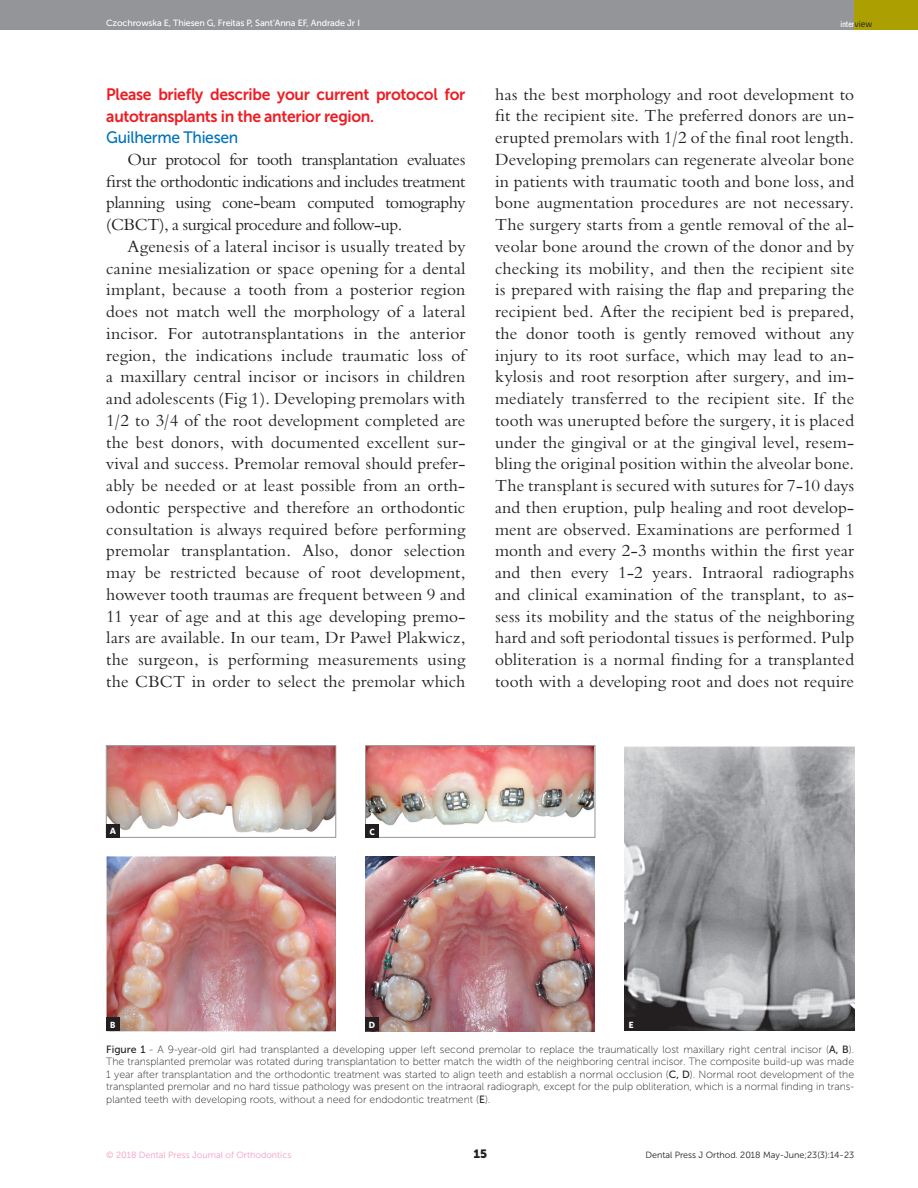
<style>
.page{position:relative;width:918px;height:1188px;background:#fff}
.page>*{position:absolute;margin:0;border:0;box-sizing:border-box;transform-origin:0 0}
.t1{font:16.5px/21.8px "Bergamo Std";letter-spacing:.005em;color:#231f20;text-align:justify}
.t2{font:16.5px/21.8px "Museo Sans 700";letter-spacing:-.02em;color:#ee1d23;scale:.95 1}
.t3{font:16.5px "Museo Sans 500";letter-spacing:-.02em;color:#0072bc;scale:.95 1}
.t4{font:12px "Museo Sans 900";color:#231f20}
.t5{font:10.5px/12.6px "Museo Sans 100";color:#231f20;text-align:justify}
.t6{font:9px "Museo Sans 500";letter-spacing:-.015em;color:#fff}
.t7{font:9px "Museo Sans 300";color:#231f20}
.t8{font:9px "Museo Sans 300";color:#f499c2}
.t9{font:500 9px "Whitney Condensed";color:#fff}
.t10{font:700 9px "Whitney";color:#fff}
.s1{font-family:"Titillium Text 22 L";font-weight:400;color:#231f20}
.s2{font-family:"Museo Sans 500"}
</style>
<div class="page">
<div style="left:0;top:0;width:918px;height:30px;background:#939598"></div>
<div style="left:854px;top:0;width:64px;height:30px;background:#ab9f01"></div>
<img style="left:108px;top:747px;width:226px;height:86px">
<div style="left:106px;top:745px;width:230px;height:93px;border:1px solid #939598"></div>
<img style="left:367px;top:747px;width:226px;height:79px">
<div style="left:365px;top:745px;width:230px;height:93px;border:1px solid #939598"></div>
<img style="left:106px;top:856px;width:230px;height:176px">
<img style="left:366px;top:856px;width:229px;height:176px">
<img style="left:625px;top:746px;width:229px;height:285px">
<div style="left:106px;top:824px;width:14px;height:14px;background:#231f20"></div>
<div style="left:106px;top:1018px;width:14px;height:13px;background:#231f20"></div>
<div style="left:366px;top:824px;width:13px;height:14px;background:#231f20"></div>
<div style="left:366px;top:1018px;width:13px;height:13px;background:#231f20"></div>
<div style="left:625px;top:1018px;width:13px;height:13px;background:#231f20"></div>
<p class="t6" style="left:106px;top:18px;width:255px">Czochrowska E, Thiesen G, Freitas P, Sant’Anna EF, Andrade Jr I</p>
<p class="t2" style="left:106px;top:83px;width:379px">Please briefly describe your current protocol for autotransplants in the anterior region.</p>
<p class="t3" style="left:106px;top:129px;width:140px">Guilherme Thiesen</p>
<p class="t1" style="left:106px;top:149px;width:361px;text-indent:21px">Our protocol for tooth transplantation evaluates first the orthodontic indications and includes treatment planning using cone-beam computed tomography (CBCT), a surgical procedure and follow-up.</p>
<p class="t1" style="left:106px;top:236px;width:361px;text-indent:21px">Agenesis of a lateral incisor is usually treated by canine mesialization or space opening for a dental implant, because a tooth from a posterior region does not match well the morphology of a lateral incisor. For autotransplantations in the anterior region, the indications include traumatic loss of a maxillary central incisor or incisors in children and adolescents (Fig 1). Developing premolars with 1/2 to 3/4 of the root development completed are the best donors, with documented excellent sur&shy;vival and success. Premolar removal should prefer&shy;ably be needed or at least possible from an orth&shy;odontic perspective and therefore an orthodontic consultation is always required before performing premolar transplantation. Also, donor selection may be restricted because of root development, however tooth traumas are frequent between 9 and 11 year of age and at this age developing premo&shy;lars are available. In our team, Dr Paweł Plakwicz, the surgeon, is performing measurements using the CBCT in order to select the premolar which</p>
<p class="t9" style="left:841px;top:18px;width:33px">inter<span class="s1">view</span></p>
<p class="t1" style="left:495px;top:83px;width:361px">has the best morphology and root development to fit the recipient site. The preferred donors are un&shy;erupted premolars with 1/2 of the final root length.<br>Developing premolars can regenerate alveolar bone in patients with traumatic tooth and bone loss, and bone augmentation procedures are not necessary.<br>The surgery starts from a gentle removal of the al&shy;veolar bone around the crown of the donor and by checking its mobility, and then the recipient site is prepared with raising the flap and preparing the recipient bed. After the recipient bed is prepared, the donor tooth is gently removed without any injury to its root surface, which may lead to an&shy;kylosis and root resorption after surgery, and im&shy;mediately transferred to the recipient site. If the tooth was unerupted before the surgery, it is placed under the gingival or at the gingival level, resem&shy;bling the original position within the alveolar bone.<br>The transplant is secured with sutures for 7-10 days and then eruption, pulp healing and root develop&shy;ment are observed. Examinations are performed 1 month and every 2-3 months within the first year and then every 1-2 years. Intraoral radiographs and clinical examination of the transplant, to as&shy;sess its mobility and the status of the neighboring hard and soft periodontal tissues is performed. Pulp obliteration is a normal finding for a transplanted tooth with a developing root and does not require</p>
<p class="t10" style="left:110px;top:826px;width:8px">A</p>
<p class="t10" style="left:369px;top:826px;width:7px">C</p>
<p class="t10" style="left:110px;top:1019px;width:7px">B</p>
<p class="t10" style="left:369px;top:1019px;width:8px">D</p>
<p class="t10" style="left:629px;top:1019px;width:6px">E</p>
<p class="t5" style="left:106px;top:1043px;width:749px"><span class="s2">Figure 1</span> - A 9-year-old girl had transplanted a developing upper left second premolar to replace the traumatically lost maxillary right central incisor (<span class="s2">A, B</span>).<br>The transplanted premolar was rotated during transplantation to better match the width of the neighboring central incisor. The composite build-up was made 1 year after transplantation and the orthodontic treatment was started to align teeth and establish a normal occlusion (<span class="s2">C, D</span>). Normal root development of the transplanted premolar and no hard tissue pathology was present on the intraoral radiograph, except for the pulp obliteration, which is a normal finding in trans&shy;planted teeth with developing roots, without a need for endodontic treatment (<span class="s2">E</span>).</p>
<p class="t8" style="left:106px;top:1150px;width:187px">© 2018 Dental Press Journal of Orthodontics</p>
<p class="t4" style="left:473px;top:1147px;width:15px">15</p>
<p class="t7" style="left:645px;top:1150px;width:210px">Dental Press J Orthod. 2018 May-June;23(3):14-23</p>
</div>
